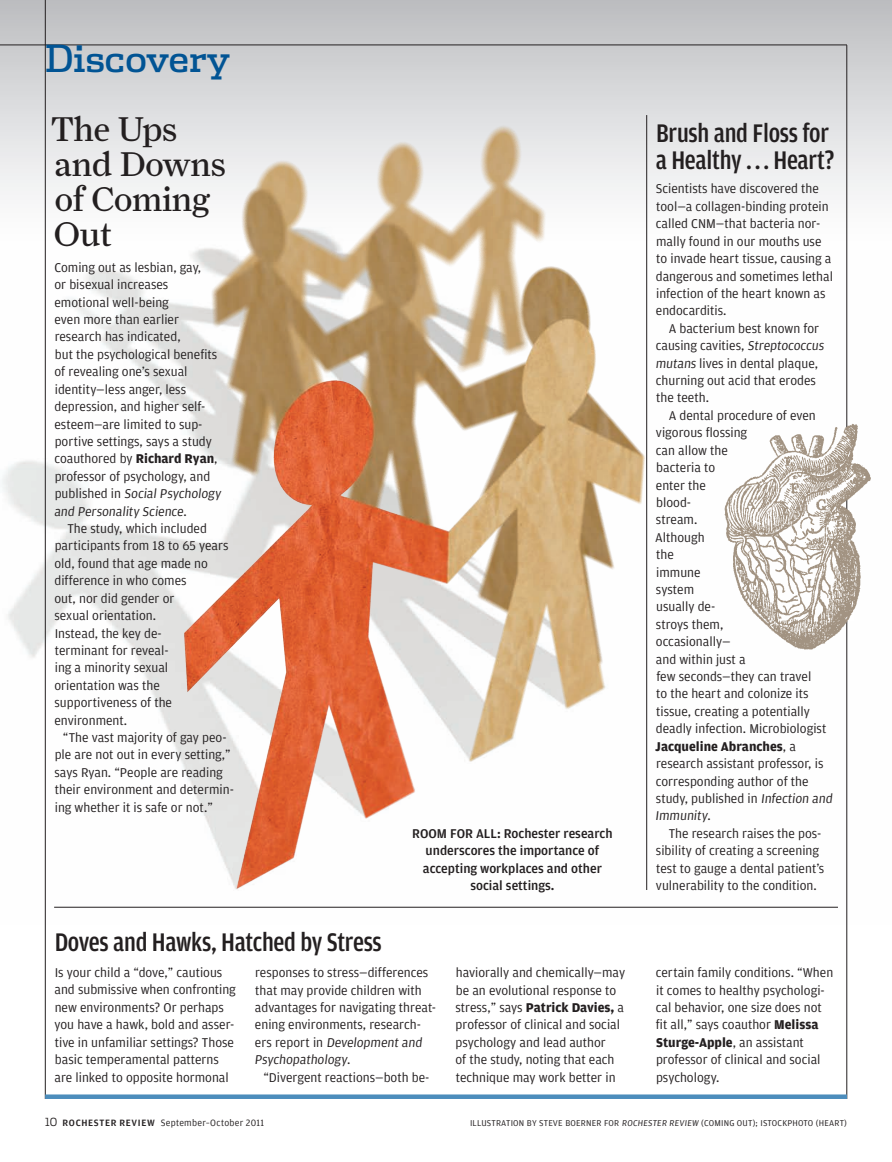
<style>
.page{position:relative;width:892px;height:1162px;background:#fff}
.page>*{position:absolute;margin:0;border:0;box-sizing:border-box;transform-origin:0 0}
.t1{font:37.5px "Dispatch";letter-spacing:-.02em;color:#015494}
.t2{font:34.5px/34.8px "Farnham Display";letter-spacing:-.01em;color:#231f20}
.t3{font:500 27px/27.8px "Amplitude Cond";letter-spacing:-.01em;color:#231f20}
.t4{font:13.5px/17.4px "Amplitude";color:#231f20}
.t5{font:italic 13.5px "Amplitude";color:#231f20}
.t6{font:500 13.5px/17.4px "Amplitude";color:#231f20;text-align:center}
.t7{font:700 13.5px "Amplitude";color:#231f20}
.t8{font:9.75px "Amplitude";letter-spacing:.03em;color:#231f20}
.t9{font:9px "Amplitude";letter-spacing:.025em;color:#231f20}
.s1{font-weight:700}
.s2{font-style:normal}
.s3{font-style:italic}
.s4{font-weight:400}
.s5{font-family:"Dispatch";font-weight:300;font-size:11.25px}
.s6{font-weight:500}
</style>
<div class="page">
<img style="left:0;top:0;width:891px;height:924px">
<hr style="left:54px;top:906px;width:783px;height:1px;background:#231f20">
<hr style="left:646px;top:115px;width:1px;height:774px;background:#231f20">
<hr style="left:45px;top:0;width:1px;height:1098px;background:#231f20">
<hr style="left:846px;top:45px;width:1px;height:1053px;background:#231f20">
<hr style="left:0;top:45px;width:846px;height:1px;background:#231f20">
<svg style="left:45px;top:1094px;width:801px;height:4px;background:#609ac3"></svg>
<img style="left:715px;top:419px;width:156px;height:230px">
<p class="t1" style="left:45px;top:33px;width:187px">Discovery</p>
<p class="t2" style="left:51px;top:111px;width:176px">The Ups and Downs of Coming<br>Out</p>
<p class="t4" style="left:54px;top:258px;width:148px">Coming out as lesbian, gay,</p>
<p class="t4" style="left:54px;top:276px;width:115px">or bisexual increases</p>
<p class="t4" style="left:54px;top:293px;width:116px">emotional well-being</p>
<p class="t4" style="left:54px;top:311px;width:126px">even more than earlier</p>
<p class="t4" style="left:55px;top:328px;width:127px">research has indicated,</p>
<p class="t4" style="left:55px;top:345px;width:164px">but the psychological benefits</p>
<p class="t4" style="left:54px;top:363px;width:134px">of revealing one’s sexual</p>
<p class="t4" style="left:55px;top:380px;width:133px">identity—less anger, less</p>
<p class="t4" style="left:54px;top:398px;width:152px">depression, and higher self-</p>
<p class="t4" style="left:54px;top:415px;width:149px">esteem—are limited to sup-</p>
<p class="t4" style="left:55px;top:433px;width:159px">portive settings, says a study</p>
<p class="t4" style="left:54px;top:450px;width:164px">coauthored by <span class="s1">Richard Ryan</span>,</p>
<p class="t4" style="left:55px;top:467px;width:157px">professor of psychology, and</p>
<p class="t5" style="left:55px;top:486px;width:168px"><span class="s2">published in</span> Social Psychology</p>
<p class="t5" style="left:54px;top:503px;width:134px">and Personality Science<span class="s2">.</span></p>
<p class="t4" style="left:67px;top:520px;width:141px">The study, which included</p>
<p class="t4" style="left:55px;top:537px;width:175px">participants from 18 to 65 years</p>
<p class="t4" style="left:54px;top:554px;width:155px">old, found that age made no</p>
<p class="t4" style="left:54px;top:572px;width:134px">difference in who comes</p>
<p class="t4" style="left:54px;top:589px;width:121px">out, nor did gender or</p>
<p class="t4" style="left:54px;top:607px;width:103px">sexual orientation.</p>
<p class="t4" style="left:55px;top:624px;width:108px">Instead, the key de-</p>
<p class="t4" style="left:55px;top:641px;width:115px">terminant for reveal-</p>
<p class="t4" style="left:55px;top:659px;width:115px">ing a minority sexual</p>
<p class="t4" style="left:54px;top:676px;width:107px">orientation was the</p>
<p class="t4" style="left:54px;top:694px;width:119px">supportiveness of the</p>
<p class="t4" style="left:54px;top:711px;width:74px">environment.</p>
<p class="t4" style="left:63px;top:728px;width:165px">“The vast majority of gay peo-</p>
<p class="t4" style="left:55px;top:746px;width:177px">ple are not out in every setting,”</p>
<p class="t4" style="left:54px;top:763px;width:170px">says Ryan. “People are reading</p>
<p class="t4" style="left:55px;top:781px;width:181px">their environment and determin-</p>
<p class="t4" style="left:55px;top:798px;width:159px">ing whether it is safe or not.”</p>
<p class="t6" style="left:412px;top:824px;width:202px">ROOM FOR ALL: Rochester research underscores the importance of accepting workplaces and other social settings.</p>
<p class="t3" style="left:655px;top:119px;width:180px">Brush and Floss for a Healthy ... Heart?</p>
<p class="t4" style="left:655px;top:180px;width:165px">Scientists have discovered the</p>
<p class="t4" style="left:655px;top:198px;width:174px">tool—a collagen-binding protein</p>
<p class="t4" style="left:655px;top:215px;width:166px">called CNM—that bacteria nor-</p>
<p class="t4" style="left:655px;top:232px;width:167px">mally found in our mouths use</p>
<p class="t4" style="left:655px;top:250px;width:177px">to invade heart tissue, causing a</p>
<p class="t4" style="left:655px;top:267px;width:178px">dangerous and sometimes lethal</p>
<p class="t4" style="left:656px;top:285px;width:171px">infection of the heart known as</p>
<p class="t4" style="left:655px;top:302px;width:72px">endocarditis.</p>
<p class="t4" style="left:668px;top:319px;width:152px">A bacterium best known for</p>
<p class="t4" style="left:655px;top:337px;width:169px">causing cavities, <span class="s3">Streptococcus</span></p>
<p class="t4" style="left:655px;top:354px;width:164px"><span class="s3">mutans</span> lives in dental plaque,</p>
<p class="t4" style="left:655px;top:372px;width:161px">churning out acid that erodes</p>
<p class="t4" style="left:655px;top:389px;width:54px">the teeth.</p>
<p class="t4" style="left:668px;top:406px;width:149px">A dental procedure of even</p>
<p class="t4" style="left:655px;top:424px;width:93px">vigorous flossing</p>
<p class="t4" style="left:655px;top:441px;width:73px">can allow the</p>
<p class="t4" style="left:656px;top:459px;width:61px">bacteria to</p>
<p class="t4" style="left:655px;top:476px;width:52px">enter the</p>
<p class="t4" style="left:656px;top:493px;width:36px">blood-</p>
<p class="t4" style="left:655px;top:511px;width:43px">stream.</p>
<p class="t4" style="left:654px;top:528px;width:51px">Although</p>
<p class="t4" style="left:655px;top:546px;width:19px">the</p>
<p class="t4" style="left:656px;top:563px;width:46px">immune</p>
<p class="t4" style="left:655px;top:580px;width:40px">system</p>
<p class="t4" style="left:655px;top:598px;width:61px">usually de-</p>
<p class="t4" style="left:655px;top:615px;width:69px">stroys them,</p>
<p class="t4" style="left:655px;top:633px;width:76px">occasionally—</p>
<p class="t4" style="left:655px;top:650px;width:91px">and within just a</p>
<p class="t4" style="left:656px;top:667px;width:156px">few seconds—they can travel</p>
<p class="t4" style="left:655px;top:685px;width:154px">to the heart and colonize its</p>
<p class="t4" style="left:655px;top:702px;width:155px">tissue, creating a potentially</p>
<p class="t4" style="left:655px;top:720px;width:172px">deadly infection. M icrobiologist</p>
<p class="t7" style="left:655px;top:738px;width:142px">Jacqueline Abranches<span class="s4">, a</span></p>
<p class="t4" style="left:655px;top:754px;width:169px">research assistant professor, is</p>
<p class="t4" style="left:655px;top:772px;width:154px">corresponding author of the</p>
<p class="t4" style="left:655px;top:789px;width:178px">study, published in <span class="s3">Infection and</span></p>
<p class="t5" style="left:655px;top:808px;width:57px">Immunity<span class="s2">.</span></p>
<p class="t4" style="left:668px;top:824px;width:154px">The research raises the pos-</p>
<p class="t4" style="left:655px;top:841px;width:164px">sibility of creating a screening</p>
<p class="t4" style="left:655px;top:859px;width:170px">test to gauge a dental patient’s</p>
<p class="t4" style="left:655px;top:876px;width:162px">vulnerability to the condition.</p>
<p class="t3" style="left:55px;top:928px;width:328px">Doves and Hawks, Hatched by Stress</p>
<p class="t4" style="left:54px;top:963px;width:183px">Is your child a “dove,” cautious and submissive when confronting new environments? Or perhaps you have a hawk, bold and asser&shy;tive in unfamiliar settings? Those basic temperamental patterns are linked to opposite hormonal</p>
<p class="t4" style="left:255px;top:963px;width:174px">responses to stress—differences</p>
<p class="t4" style="left:255px;top:981px;width:168px">that may provide children with</p>
<p class="t4" style="left:255px;top:998px;width:183px">advantages for navigating threat-</p>
<p class="t4" style="left:255px;top:1015px;width:167px">ening environments, research-</p>
<p class="t5" style="left:255px;top:1034px;width:168px"><span class="s2">ers report in</span> Development and</p>
<p class="t5" style="left:254px;top:1051px;width:97px">Psychopathology<span class="s2">.</span></p>
<p class="t4" style="left:263px;top:1068px;width:167px">“Divergent reactions—both be-</p>
<p class="t4" style="left:455px;top:963px;width:171px">haviorally and chemically—may be an evolutional response to stress,” says <span class="s1">Patrick Davies,</span> a professor of clinical and social psychology and lead author<br>of the study, noting that each technique may work better in</p>
<p class="t4" style="left:655px;top:963px;width:179px">certain family conditions. “When it comes to healthy psychologi&shy;cal behavior, one size does not fit all,” says coauthor <span class="s1">Melissa<br>Sturge-Apple</span>, an assistant professor of clinical and social psychology.</p>
<p class="t8" style="left:45px;top:1116px;width:220px"><span class="s5">10</span> <span class="s6">ROCHESTER REVIEW</span> September–October 2011</p>
<p class="t9" style="left:470px;top:1117px;width:378px">Illustration by Steve Boerner for <span class="s3">Rochester Review</span> (Comi ng Out); iStockphoto (heart)</p>
</div>
